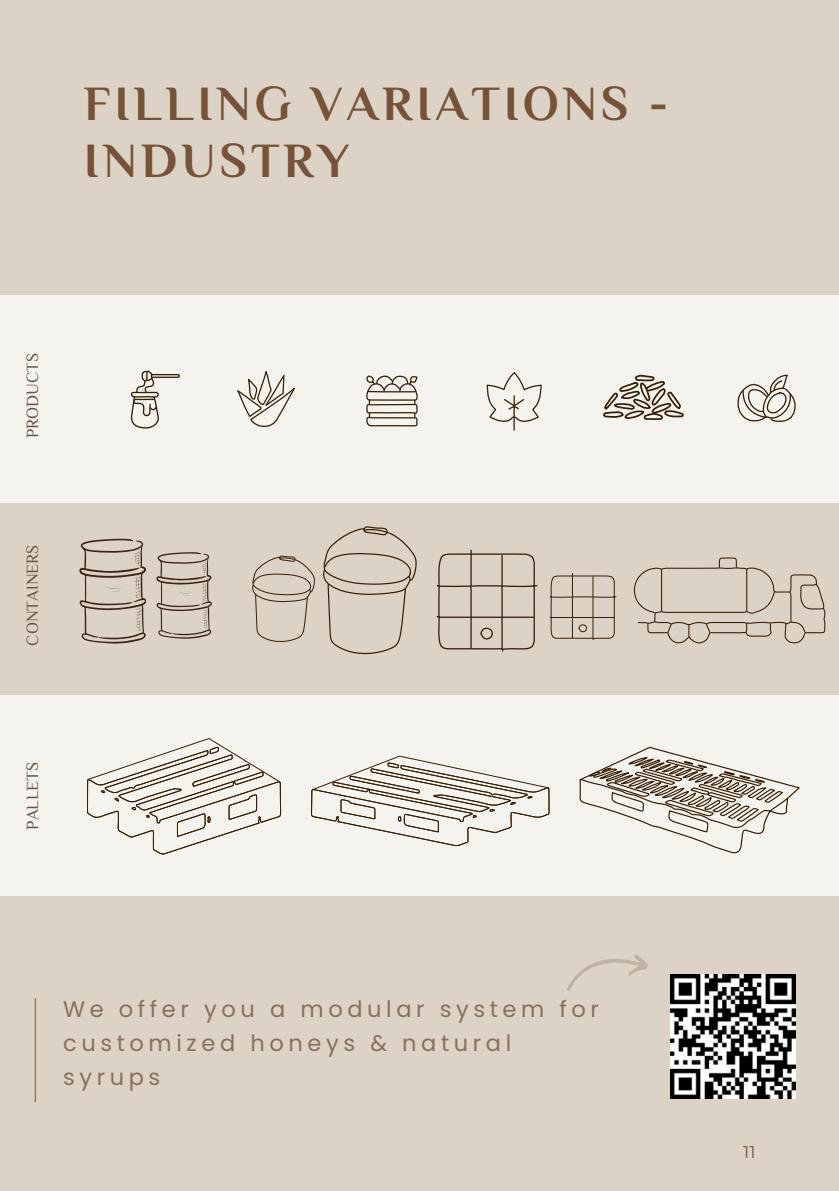
<style>
.page{position:relative;width:839px;height:1191px;background:#fff}
.page>*{position:absolute;margin:0;border:0;box-sizing:border-box;transform-origin:0 0}
.t1{font:700 49.4px/57px "El Messiri";letter-spacing:.08em;color:#765239}
.t2{font:22.6px/33.8px "Poppins";letter-spacing:.205em;color:#896f5d}
.t3{font:17px "El Messiri";color:#6b5845}
.t4{font:17px "Montserrat";color:#765239}
</style>
<div class="page">
<div style="left:0;top:0;width:838px;height:1191px;background:#dcd3c6"></div>
<svg style="left:79px;top:538px;width:67px;height:105px"></svg>
<svg style="left:252px;top:555px;width:63px;height:87px"></svg>
<hr style="left:470px;top:550px;width:1px;height:36px;background:#381f05">
<svg style="left:436px;top:553px;width:102px;height:99px"></svg>
<svg style="left:156px;top:552px;width:56px;height:87px"></svg>
<svg style="left:549px;top:573px;width:68px;height:68px"></svg>
<div style="left:0;top:695px;width:838px;height:200px;background:#f4f3ee"></div>
<svg style="left:579px;top:746px;width:221px;height:108px"></svg>
<svg style="left:87px;top:738px;width:195px;height:117px"></svg>
<svg style="left:311px;top:755px;width:238px;height:92px"></svg>
<svg style="left:633px;top:557px;width:192px;height:87px"></svg>
<div style="left:0;top:295px;width:838px;height:208px;background:#f4f3ee"></div>
<svg style="left:486px;top:372px;width:56px;height:59px"></svg>
<svg style="left:130px;top:371px;width:50px;height:58px"></svg>
<svg style="left:366px;top:375px;width:52px;height:52px"></svg>
<svg style="left:237px;top:371px;width:58px;height:56px"></svg>
<svg style="left:603px;top:374px;width:81px;height:46px"></svg>
<svg style="left:737px;top:374px;width:58px;height:48px"></svg>
<hr style="left:35px;top:999px;width:1px;height:103px;background:#9a7b67">
<img style="left:670px;top:974px;width:125px;height:125px">
<svg style="left:567px;top:955px;width:81px;height:36px"></svg>
<svg style="left:323px;top:526px;width:94px;height:129px"></svg>
<p class="t1" style="left:84px;top:74px;width:586px">FILLING VARIATIONS -<br>INDUSTRY</p>
<p class="t3" style="left:22px;top:438px;width:87px;rotate:-90deg">PRODUCTS</p>
<p class="t3" style="left:22px;top:646px;width:102px;rotate:-90deg">CONTAINERS</p>
<p class="t3" style="left:22px;top:830px;width:69px;rotate:-90deg">PALLETS</p>
<p class="t2" style="left:63px;top:992px;width:537px">We offer you a modular system for customized honeys &amp; natural syrups</p>
<p class="t4" style="left:743px;top:1141px;width:14px">11</p>
</div>
